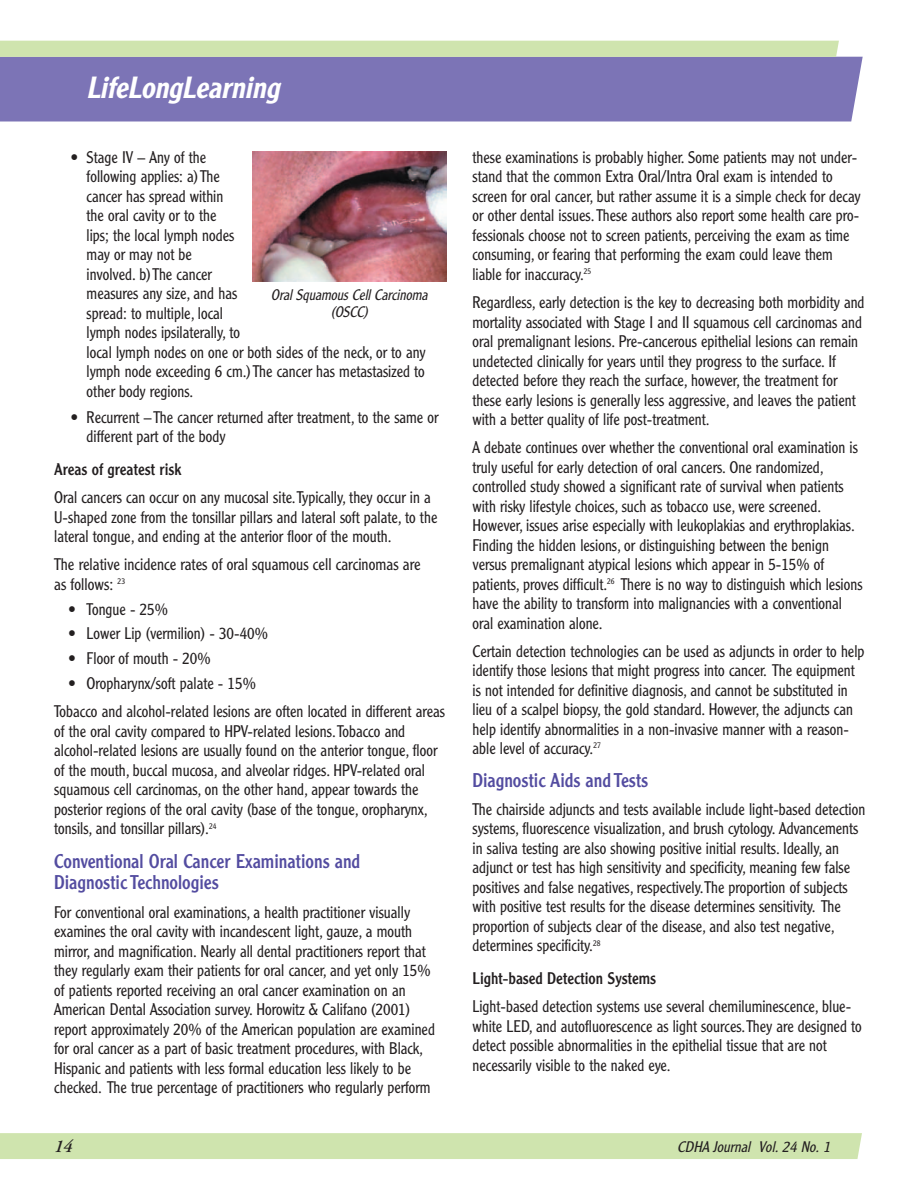
<style>
.page{position:relative;width:918px;height:1188px;background:#fff}
.page>*{position:absolute;margin:0;border:0;box-sizing:border-box;transform-origin:0 0}
.t1{font:italic 500 30px "Clearface Gothic LH";color:#fff;scale:.95 1}
.t2{font:19.5px/21px "Clearface Gothic LH";color:#534ca0;scale:.95 1}
.t3{font:italic 600 18px "Adobe Garamond";color:#231f20}
.t4{font:300 16.5px/19.5px "Clearface Gothic LH";color:#231f20;scale:.95 1}
.t5{font:300 16.5px/19.5px "Clearface Gothic LH";color:#231f20}
.t6{font:16.5px "Clearface Gothic LH";color:#231f20;scale:.95 1}
.t7{font:italic 300 15px/16.5px "Clearface Gothic LH";color:#231f20;text-align:center;scale:.95 1}
.t8{font:italic 300 15px "Clearface Gothic LH";color:#231f20}
</style>
<div class="page">
<div style="left:0;top:1133px;width:862px;height:26px;background:#cfe4ae"></div>
<div style="left:0;top:57px;width:863px;height:65px;background:#7c74b6"></div>
<div style="left:0;top:41px;width:839px;height:16px;background:#cfe4ae"></div>
<img style="left:253px;top:151px;width:194px;height:131px">
<h1 class="t1" style="left:86px;top:77px;width:211px">LifeLongLearning</h1>
<p class="t4" style="left:87px;top:149px;width:358px;text-indent:-16px">• Stage IV – Any of the<br>following applies: a) The<br>cancer has spread within<br>the oral cavity or to the<br>lips; the local lymph nodes<br>may or may not be<br>involved. b) The cancer<br>measures any size, and has<br>spread: to multiple, local<br>lymph nodes ipsilaterally, to<br>local lymph nodes on one or both sides of the neck, or to any lymph node exceeding 6 cm.) The cancer has metastasized to other body regions.</p>
<p class="t4" style="left:87px;top:409px;width:372px;text-indent:-16px">• Recurrent – The cancer returned after treatment, to the same or different part of the body</p>
<p class="t6" style="left:54px;top:463px;width:135px">Areas of greatest risk</p>
<p class="t4" style="left:54px;top:489px;width:405px">Oral cancers can occur on any mucosal site.Typically, they occur in a<br>U-shaped zone from the tonsillar pillars and lateral soft palate, to the lateral tongue, and ending at the anterior floor of the mouth.</p>
<p class="t5" style="left:54px;top:556px;width:368px">The relative incidence rates of oral squamous cell carcinomas are as follows: <sup>23</sup></p>
<p class="t4" style="left:68px;top:600px;width:107px">• Tongue - 25%</p>
<p class="t4" style="left:68px;top:625px;width:212px">• Lower Lip (vermilion) - 30-40%</p>
<p class="t4" style="left:68px;top:650px;width:152px">• Floor of mouth - 20%</p>
<p class="t4" style="left:54px;top:671px;width:413px;line-height:28.2px;text-indent:14px">• Oropharynx/soft palate - 15%<br>Tobacco and alcohol-related lesions are often located in different areas</p>
<p class="t4" style="left:54px;top:723px;width:405px">of the oral cavity compared to HPV-related lesions.Tobacco and alcohol-related lesions are usually found on the anterior tongue, floor of the mouth, buccal mucosa, and alveolar ridges. HPV-related oral squamous cell carcinomas, on the other hand, appear towards the posterior regions of the oral cavity (base of the tongue, oropharynx, tonsils, and tonsillar pillars).<sup>24</sup></p>
<p class="t2" style="left:54px;top:853px;width:324px">Conventional Oral Cancer Examinations and<br>Diagnostic Technologies</p>
<p class="t4" style="left:54px;top:903px;width:402px">For conventional oral examinations, a health practitioner visually examines the oral cavity with incandescent light, gauze, a mouth mirror, and magnification. Nearly all dental practitioners report that they regularly exam their patients for oral cancer, and yet only 15% of patients reported receiving an oral cancer examination on an American Dental Association survey. Horowitz &amp; Califano (2001) report approximately 20% of the American population are examined for oral cancer as a part of basic treatment procedures, with Black, Hispanic and patients with less formal education less likely to be checked. The true percentage of practitioners who regularly perform</p>
<p class="t7" style="left:271px;top:288px;width:169px">Oral Squamous Cell Carcinoma (OSCC)</p>
<p class="t4" style="left:472px;top:149px;width:410px">these examinations is probably higher. Some patients may not under&shy;stand that the common Extra Oral/Intra Oral exam is intended to screen for oral cancer, but rather assume it is a simple check for decay or other dental issues. These authors also report some health care pro&shy;fessionals choose not to screen patients, perceiving the exam as time consuming, or fearing that performing the exam could leave them liable for inaccuracy.<sup>25</sup></p>
<p class="t4" style="left:472px;top:294px;width:414px">Regardless, early detection is the key to decreasing both morbidity and mortality associated with Stage I and II squamous cell carcinomas and oral premalignant lesions. Pre-cancerous epithelial lesions can remain undetected clinically for years until they progress to the surface. If detected before they reach the surface, however, the treatment for these early lesions is generally less aggressive, and leaves the patient with a better quality of life post-treatment.</p>
<p class="t4" style="left:472px;top:439px;width:412px">A debate continues over whether the conventional oral examination is truly useful for early detection of oral cancers. One randomized, controlled study showed a significant rate of survival when patients with risky lifestyle choices, such as tobacco use, were screened.<br>However, issues arise especially with leukoplakias and erythroplakias.<br>Finding the hidden lesions, or distinguishing between the benign versus premalignant atypical lesions which appear in 5-15% of patients, proves difficult.<sup>26</sup> There is no way to distinguish which lesions have the ability to transform into malignancies with a conventional oral examination alone.</p>
<p class="t4" style="left:472px;top:643px;width:414px">Certain detection technologies can be used as adjuncts in order to help identify those lesions that might progress into cancer. The equipment is not intended for definitive diagnosis, and cannot be substituted in lieu of a scalpel biopsy, the gold standard. However, the adjuncts can help identify abnormalities in a non-invasive manner with a reason&shy;able level of accuracy.<sup>27</sup></p>
<p class="t2" style="left:472px;top:771px;width:186px">Diagnostic Aids and Tests</p>
<p class="t4" style="left:472px;top:801px;width:415px">The chairside adjuncts and tests available include light-based detection systems, fluorescence visualization, and brush cytology. Advancements in saliva testing are also showing positive initial results. Ideally, an adjunct or test has high sensitivity and specificity, meaning few false positives and false negatives, respectively.The proportion of subjects with positive test results for the disease determines sensitivity. The proportion of subjects clear of the disease, and also test negative, determines specificity.<sup>28</sup></p>
<p class="t6" style="left:472px;top:972px;width:195px">Light-based Detection Systems</p>
<p class="t4" style="left:472px;top:998px;width:411px">Light-based detection systems use several chemiluminescence, blue&shy;white LED, and autofluorescence as light sources.They are designed to detect possible abnormalities in the epithelial tissue that are not necessarily visible to the naked eye.</p>
<p class="t3" style="left:54px;top:1139px;width:20px">14</p>
<p class="t8" style="left:677px;top:1141px;width:157px">CDHA Journal Vol. 24 No. 1</p>
</div>
